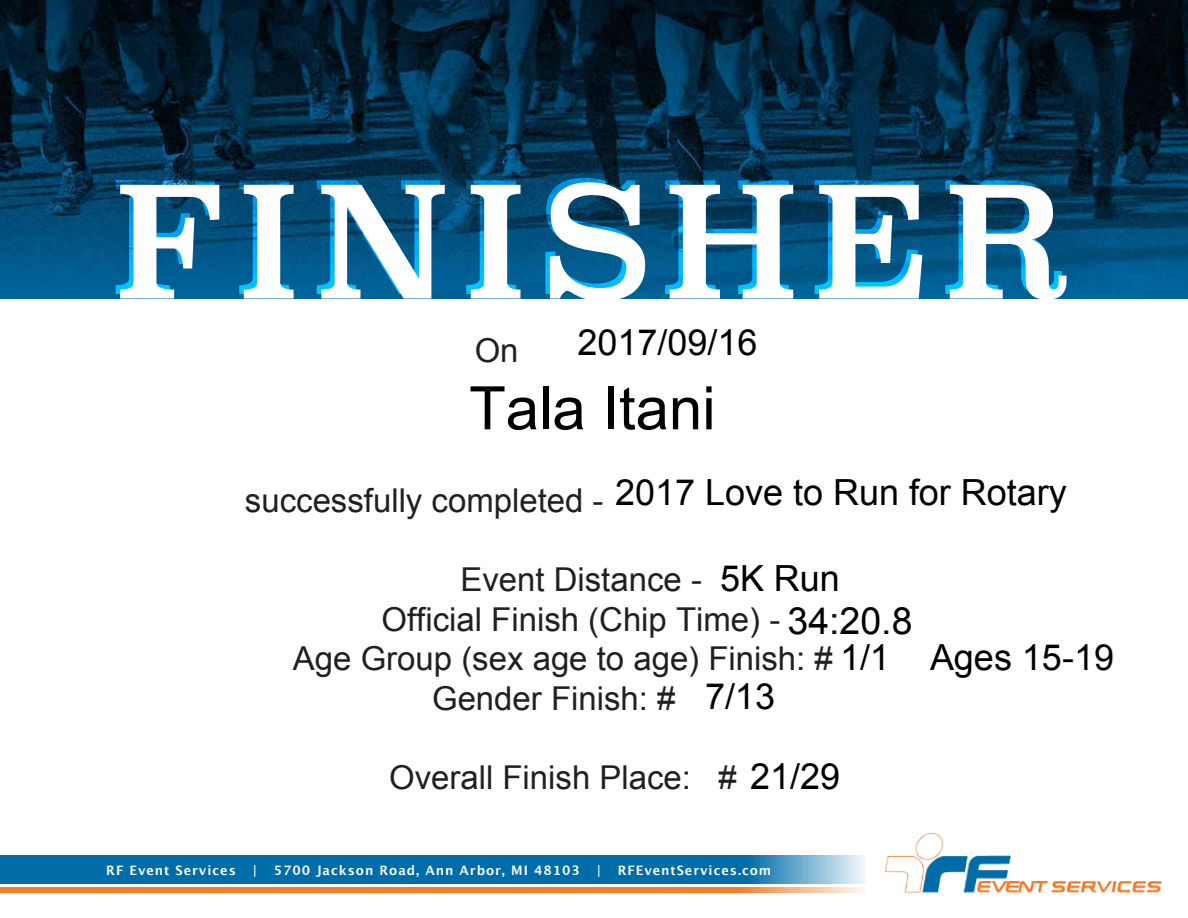
<style>
.page{position:relative;width:1188px;height:918px;background:#fff}
.page>*{position:absolute;margin:0;border:0;box-sizing:border-box;transform-origin:0 0}
.t1{font:153px "Superclarendon";letter-spacing:.1em;color:#fff}
.t2{font:60px "Arial";color:#000}
.t3{font:37.5px "Arial";color:#000}
.t4{font:36px "Arial";color:#000}
.t5{font:32.85px "Arial";color:#221f20}
.t6{font:700 13.05px "Lucida Grande";letter-spacing:.075em;color:#fff}
.s1{font-size:36px;color:#000}
</style>
<div class="page">
<img style="left:0;top:0;width:1188px;height:298px">
<img style="left:884px;top:832px;width:278px;height:61px">
<svg style="left:0;top:856px;width:865px;height:27px;background:#1076ae"></svg>
<svg style="left:0;top:887px;width:865px;height:5px;background:#f48739"></svg>
<h1 class="t1" style="left:110px;top:135px;width:957px">FINISHER</h1>
<p class="t5" style="left:475px;top:328px;width:45px">On</p>
<p class="t4" style="left:578px;top:323px;width:182px">2017/09/16</p>
<h2 class="t2" style="left:469px;top:375px;width:248px">Tala Itani</h2>
<p class="t5" style="left:245px;top:479px;width:360px">successfully completed -</p>
<p class="t4" style="left:615px;top:473px;width:453px">2017 Love to Run for Rotary</p>
<p class="t4" style="left:720px;top:558px;width:121px">5K Run</p>
<p class="t5" style="left:460px;top:558px;width:243px">Event Distance -</p>
<p class="t5" style="left:382px;top:598px;width:400px">Official Finish (Chip Time) -</p>
<p class="t5" style="left:293px;top:637px;width:599px">Age Group (sex age to age) Finish: # <span class="s1">1/1</span></p>
<p class="t5" style="left:432px;top:677px;width:245px">Gender Finish: #</p>
<p class="t3" style="left:788px;top:600px;width:127px">34:20.8</p>
<p class="t4" style="left:705px;top:677px;width:72px">7/13</p>
<p class="t4" style="left:930px;top:638px;width:186px">Ages 15-19</p>
<p class="t5" style="left:389px;top:756px;width:452px">Overall Finish Place: # <span class="s1">21/29</span></p>
<p class="t6" style="left:106px;top:860px;width:131px">RF Event Services</p>
<p class="t6" style="left:252px;top:860px;width:6px">|</p>
<p class="t6" style="left:274px;top:860px;width:308px">5700 Jackson Road, Ann Arbor, MI 48103</p>
<p class="t6" style="left:596px;top:860px;width:6px">|</p>
<p class="t6" style="left:618px;top:860px;width:155px">RFEventServices.com</p>
</div>
